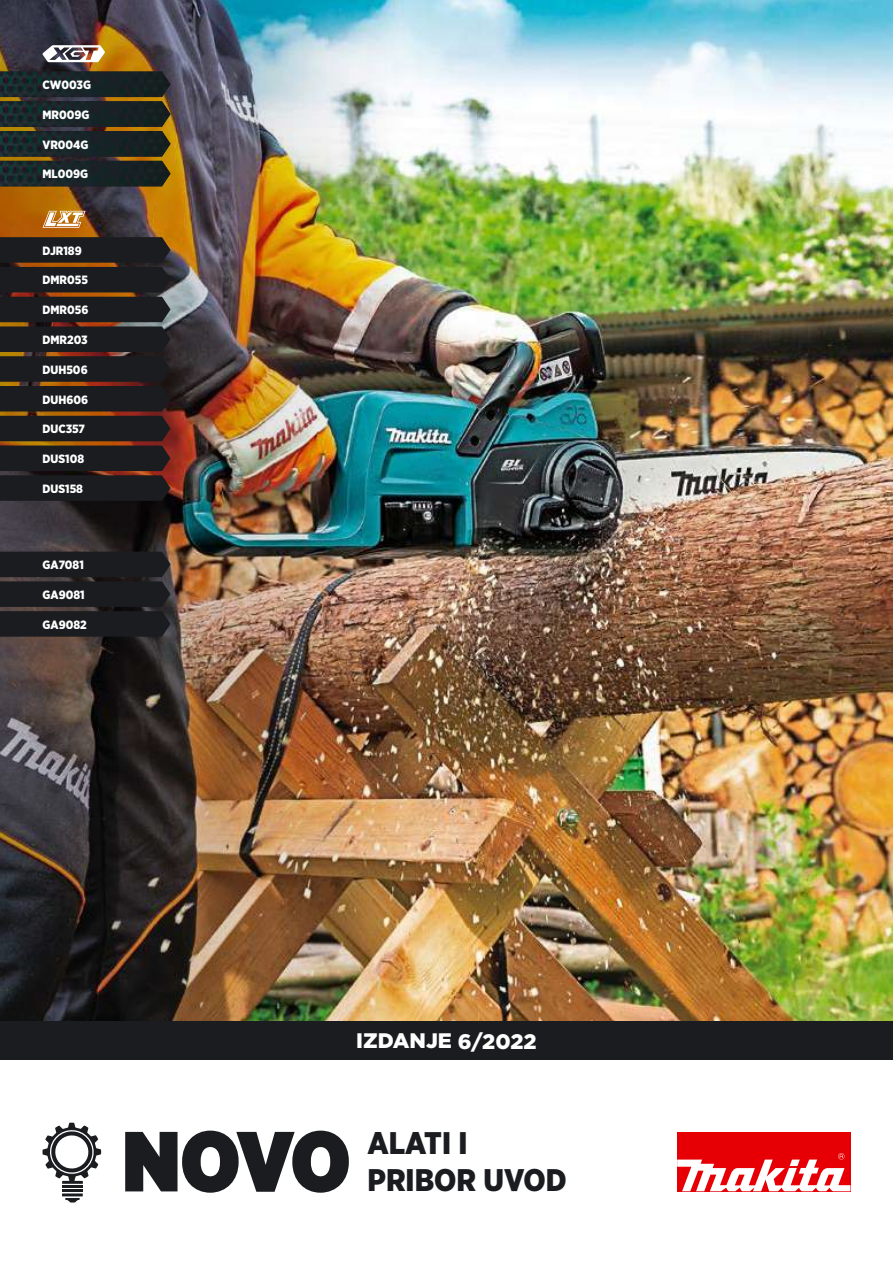
<style>
.page{position:relative;width:893px;height:1263px;background:#fff}
.page>*{position:absolute;margin:0;border:0;box-sizing:border-box;transform-origin:0 0}
.t1{font:900 85.05px "Gotham Narrow";color:#1b1c20}
.t2{font:900 31.35px/37.5px "Gotham Narrow";color:#1b1c20}
.t3{font:900 21px "Gotham";color:#fff}
.t4{font:900 12px "Gotham Narrow";color:#fff}
</style>
<div class="page">
<img style="left:402px;top:0;width:491px;height:1022px">
<img style="left:0;top:0;width:402px;height:1022px">
<div style="left:0;top:1022px;width:893px;height:38px;background:#1b1c20"></div>
<svg style="left:0;top:72px;width:171px;height:89px;background:#282d26"></svg>
<img style="left:0;top:161px;width:171px;height:25px">
<svg style="left:43px;top:45px;width:62px;height:17px"></svg>
<svg style="left:0;top:237px;width:171px;height:264px;background:#2a211f"></svg>
<svg style="left:43px;top:211px;width:43px;height:17px"></svg>
<svg style="left:0;top:552px;width:171px;height:85px;background:#1f1f22"></svg>
<hr style="left:62px;top:1189px;width:21px;height:3px;background:#1b1c20">
<svg style="left:62px;top:1193px;width:21px;height:9px"></svg>
<svg style="left:43px;top:1123px;width:58px;height:61px"></svg>
<hr style="left:62px;top:1185px;width:21px;height:3px;background:#1b1c20">
<div style="left:677px;top:1132px;width:173px;height:59px;background:#e60005"></div>
<svg style="left:677px;top:1153px;width:173px;height:38px"></svg>
<p class="t4" style="left:43px;top:77px;width:50px">CW003G</p>
<p class="t4" style="left:43px;top:107px;width:48px">MR009G</p>
<p class="t4" style="left:43px;top:136px;width:47px">VR004G</p>
<p class="t4" style="left:43px;top:166px;width:47px">ML009G</p>
<p class="t4" style="left:43px;top:243px;width:41px">DJR189</p>
<p class="t4" style="left:43px;top:272px;width:47px">DMR055</p>
<p class="t4" style="left:43px;top:302px;width:47px">DMR056</p>
<p class="t4" style="left:43px;top:332px;width:47px">DMR203</p>
<p class="t4" style="left:43px;top:362px;width:47px">DUH506</p>
<p class="t4" style="left:43px;top:391px;width:47px">DUH606</p>
<p class="t4" style="left:43px;top:421px;width:44px">DUC357</p>
<p class="t4" style="left:43px;top:451px;width:43px">DUS108</p>
<p class="t4" style="left:43px;top:481px;width:42px">DUS158</p>
<p class="t4" style="left:43px;top:557px;width:43px">GA7081</p>
<p class="t4" style="left:43px;top:587px;width:44px">GA9081</p>
<p class="t4" style="left:43px;top:616px;width:46px">GA9082</p>
<h3 class="t3" style="left:356px;top:1026px;width:182px">IZDANJE 6/2022</h3>
<h1 class="t1" style="left:122px;top:1104px;width:230px">NOVO</h1>
<h2 class="t2" style="left:368px;top:1124px;width:201px">ALATI I<br>PRIBOR UVOD</h2>
</div>
